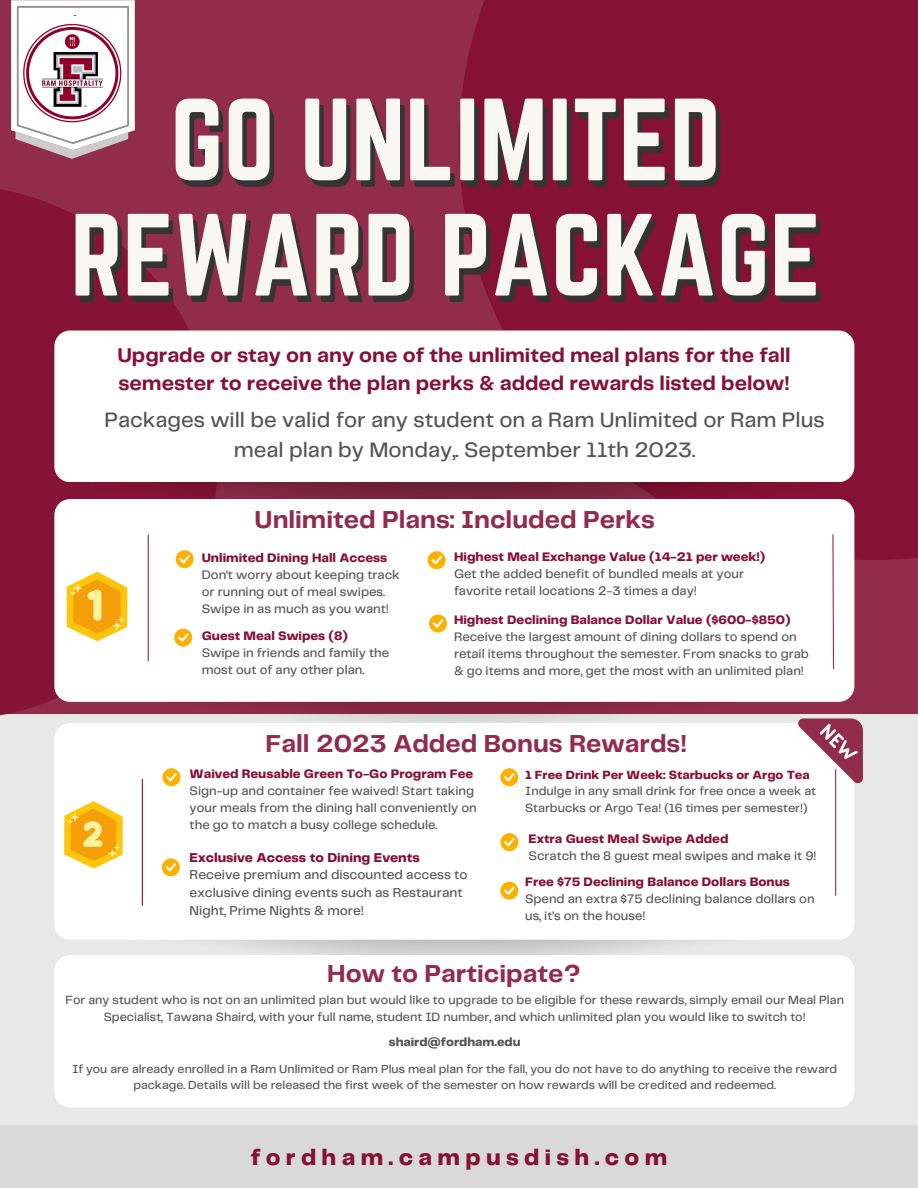
<style>
.page{position:relative;width:918px;height:1188px;background:#e8e8e8}
.page>*{position:absolute;margin:0;border:0;box-sizing:border-box;transform-origin:0 0}
.t1{font:102.15px/115.2px "Norwester";color:#f8f7f4;text-align:center}
.t2{font:700 25.5px "Telegraf";color:#922c4c}
.t3{font:800 23.25px "Telegraf";letter-spacing:.23em;color:#851136}
.t4{font:500 21.75px/29.2px "Telegraf";color:#545454;text-align:center}
.t5{font:700 20.7px/28px "Telegraf";color:#851136}
.t6{font:500 13.35px/17.9px "Telegraf";color:#545454}
.t7{font:800 13.35px "Telegraf";color:#851136}
.t8{font:500 12.9px/17.1px "Telegraf";color:#545454}
.t9{font:800 12.9px "Telegraf";color:#851136}
.t10{font:500 12.75px/17.1px "Telegraf";color:#545454}
.t11{font:800 12.75px "Telegraf";color:#851136}
.t12{font:500 12.3px/16.5px "Telegraf";color:#545454}
.t13{font:800 12.3px "Telegraf";color:#851136}
.t14{font:800 12.3px "Telegraf";color:#545454}
.t15{font:500 12.15px/16.2px "Telegraf";color:#545454;text-align:center}
.s1{font-weight:800;color:#851136}
</style>
<div class="page">
<div style="left:0;top:0;width:918px;height:714px;background:#922c4c"></div>
<div style="left:459px;top:0;width:459px;height:560px;background:#851136"></div>
<svg style="left:0;top:189px;width:219px;height:527px;fill:#851337"></svg>
<div style="left:0;top:1125px;width:918px;height:63px;background:#d9d9d9"></div>
<img style="left:94px;top:482px;width:675px;height:17px">
<img style="left:94px;top:702px;width:562px;height:21px">
<div style="left:54px;top:331px;width:800px;height:151px;background:#fff;border-radius:16px"></div>
<div style="left:54px;top:499px;width:800px;height:203px;background:#fff;border-radius:16px"></div>
<svg style="left:67px;top:572px;width:60px;height:69px"></svg>
<svg style="left:832px;top:534px;width:3px;height:135px"></svg>
<hr style="left:148px;top:535px;width:1px;height:126px;background:#922c4c">
<div style="left:176px;top:550px;width:18px;height:18px;background:#fdb001;border-radius:50%"></div>
<svg style="left:179px;top:555px;width:11px;height:8px"></svg>
<div style="left:428px;top:551px;width:18px;height:18px;background:#fdb001;border-radius:50%"></div>
<svg style="left:431px;top:556px;width:11px;height:8px"></svg>
<div style="left:174px;top:629px;width:18px;height:18px;background:#fdb001;border-radius:50%"></div>
<svg style="left:178px;top:633px;width:11px;height:9px"></svg>
<div style="left:54px;top:723px;width:800px;height:217px;background:#fff;border-radius:16px"></div>
<hr style="left:142px;top:779px;width:1px;height:126px;background:#851136">
<div style="left:162px;top:768px;width:18px;height:18px;background:#fdb001;border-radius:50%"></div>
<svg style="left:166px;top:773px;width:11px;height:8px"></svg>
<div style="left:500px;top:833px;width:18px;height:18px;background:#fdb001;border-radius:50%"></div>
<svg style="left:504px;top:838px;width:11px;height:8px"></svg>
<div style="left:500px;top:768px;width:18px;height:18px;background:#fdb001;border-radius:50%"></div>
<svg style="left:504px;top:773px;width:11px;height:8px"></svg>
<div style="left:429px;top:615px;width:18px;height:18px;background:#fdb001;border-radius:50%"></div>
<svg style="left:433px;top:619px;width:10px;height:9px"></svg>
<svg style="left:64px;top:801px;width:59px;height:68px"></svg>
<div style="left:162px;top:858px;width:18px;height:18px;background:#fdb001;border-radius:50%"></div>
<svg style="left:166px;top:863px;width:10px;height:8px"></svg>
<div style="left:500px;top:882px;width:18px;height:18px;background:#fdb001;border-radius:50%"></div>
<svg style="left:504px;top:887px;width:11px;height:8px"></svg>
<svg style="left:798px;top:718px;width:65px;height:65px"></svg>
<svg style="left:11px;top:0;width:124px;height:159px"></svg>
<div style="left:54px;top:955px;width:800px;height:152px;background:#fff;border-radius:16px"></div>
<hr style="left:835px;top:769px;width:1px;height:126px;background:#922c4c">
<img style="left:11px;top:16px;width:124px;height:114px">
<p class="t1" style="left:70px;top:82px;width:752px">GO UNLIMITED<br>REWARD PACKAGE</p>
<p class="t5" style="left:117px;top:342px;width:675px">Upgrade or stay on any one of the unlimited meal plans for the fall semester to receive the plan perks &amp; added rewards listed below!</p>
<p class="t4" style="left:105px;top:407px;width:722px">Packages will be valid for any student on a Ram Unlimited or Ram Plus meal plan by Monday,. September 11th 2023.</p>
<p class="t2" style="left:255px;top:509px;width:402px">Unlimited Plans: Included Perks</p>
<p class="t8" style="left:202px;top:550px;width:200px"><span class="s1">Unlimited Dining Hall Access<br></span>Don't worry about keeping track or running out of meal swipes.<br>Swipe in as much as you want!</p>
<p class="t9" style="left:454px;top:551px;width:313px">Highest Meal Exchange Value (14-21 per week!)</p>
<p class="t8" style="left:454px;top:566px;width:292px">Get the added benefit of bundled meals at your favorite retail locations 2-3 times a day!</p>
<p class="t11" style="left:454px;top:614px;width:338px">Highest Declining Balance Dollar Value ($600-$850)</p>
<p class="t10" style="left:454px;top:629px;width:356px">Receive the largest amount of dining dollars to spend on retail items throughout the semester. From snacks to grab &amp; go items and more, get the most with an unlimited plan!</p>
<p class="t11" style="left:202px;top:630px;width:148px">Guest Meal Swipes (8)</p>
<p class="t10" style="left:202px;top:645px;width:189px">Swipe in friends and family the most out of any other plan.</p>
<p class="t2" style="left:266px;top:733px;width:423px">Fall 2023 Added Bonus Rewards!</p>
<p class="t11" style="left:190px;top:768px;width:285px">Waived Reusable Green To-Go Program Fee</p>
<p class="t10" style="left:190px;top:783px;width:289px">Sign-up and container fee waived! Start taking your meals from the dining hall conveniently on the go to match a busy college schedule.</p>
<p class="t7" style="left:190px;top:852px;width:232px">Exclusive Access to Dining Events</p>
<p class="t6" style="left:190px;top:867px;width:280px">Receive premium and discounted access to exclusive dining events such as Restaurant<br>Night, Prime Nights &amp; more!</p>
<p class="t13" style="left:525px;top:770px;width:286px">1 Free Drink Per Week: Starbucks or Argo Tea</p>
<p class="t12" style="left:525px;top:784px;width:293px">Indulge in any small drink for free once a week at<br>Starbucks or Argo Tea! (16 times per semester!)</p>
<p class="t11" style="left:529px;top:833px;width:201px">Extra Guest Meal Swipe Added</p>
<p class="t10" style="left:529px;top:847px;width:289px">Scratch the 8 guest meal swipes and make it 9!</p>
<p class="t11" style="left:525px;top:876px;width:266px">Free $75 Declining Balance Dollars Bonus</p>
<p class="t10" style="left:525px;top:891px;width:291px">Spend an extra $75 declining balance dollars on us, it's on the house!</p>
<p class="t2" style="left:327px;top:962px;width:255px">How to Participate?</p>
<p class="t12" style="left:65px;top:992px;width:780px;line-height:17.2px;text-align:center">For any student who is not on an unlimited plan but would like to upgrade to be eligible for these rewards, simply email our Meal Plan<br>Specialist, Tawana Shaird, with your full name, student ID number, and which unlimited plan you would like to switch to!</p>
<p class="t14" style="left:389px;top:1037px;width:133px">shaird@fordham.edu</p>
<p class="t15" style="left:72px;top:1061px;width:766px">If you are already enrolled in a Ram Unlimited or Ram Plus meal plan for the fall, you do not have to do anything to receive the reward package. Details will be released the first week of the semester on how rewards will be credited and redeemed.</p>
<p class="t3" style="left:251px;top:1147px;width:418px">fordham.campusdish.com</p>
</div>
